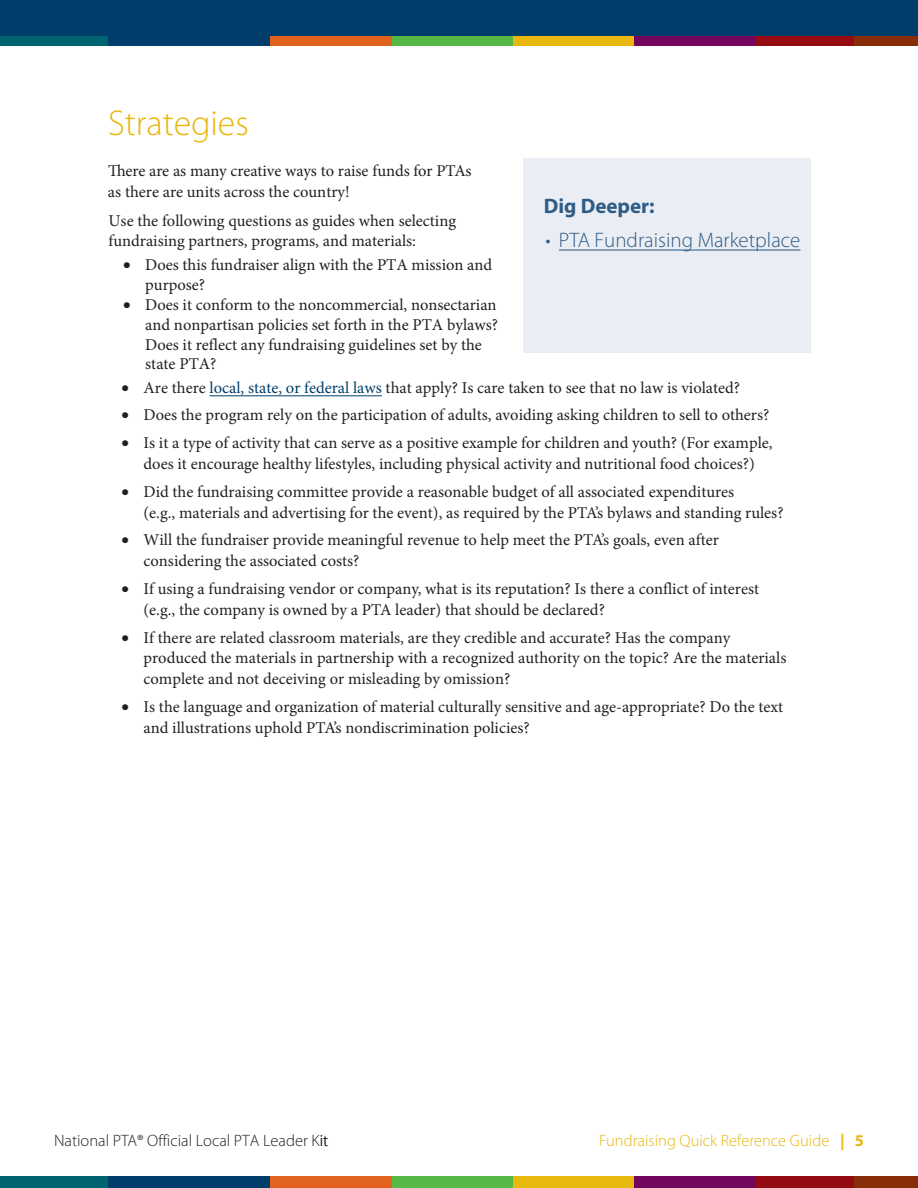
<style>
.page{position:relative;width:918px;height:1188px;background:#fff}
.page>*{position:absolute;margin:0;border:0;box-sizing:border-box;transform-origin:0 0}
.body{font:300 36px "Myriad Pro";color:#e8b80e}
.t1{font:300 21px "Myriad Pro";color:#2f5c86}
.t2{font:700 21px "Myriad Pro";color:#2f5c86}
.body-2{font:16.5px/21px "Minion Pro";color:#231f20}
.t3{font:16.5px/19.8px "Minion Pro";color:#221e1f}
.t4{font:300 16.5px "Myriad Pro";color:#231f20}
.t5{font:300 16.5px "Myriad Pro";color:#e8b80e}
.s1{color:#003d6a}
.s2{font-weight:700}
</style>
<div class="page">
<div style="left:0;top:0;width:295px;height:46px;background:#003d6a"></div>
<div style="left:368px;top:0;width:145px;height:46px;background:#56b947"></div>
<div style="left:270px;top:0;width:122px;height:46px;background:#e1631e"></div>
<div style="left:513px;top:0;width:121px;height:46px;background:#e8b80e"></div>
<div style="left:634px;top:0;width:122px;height:46px;background:#73075e"></div>
<div style="left:756px;top:0;width:122px;height:46px;background:#940c12"></div>
<div style="left:854px;top:0;width:64px;height:46px;background:#882d09"></div>
<div style="left:0;top:0;width:108px;height:46px;background:#006372"></div>
<div style="left:270px;top:0;width:648px;height:36px;background:#003d6a"></div>
<div style="left:0;top:0;width:295px;height:36px;background:#003d6a"></div>
<div style="left:72px;top:1176px;width:213px;height:12px;background:#003d6a"></div>
<div style="left:368px;top:1176px;width:145px;height:12px;background:#56b947"></div>
<div style="left:270px;top:1176px;width:122px;height:12px;background:#e1631e"></div>
<div style="left:513px;top:1176px;width:121px;height:12px;background:#e8b80e"></div>
<div style="left:634px;top:1176px;width:122px;height:12px;background:#73075e"></div>
<div style="left:756px;top:1176px;width:122px;height:12px;background:#940c12"></div>
<div style="left:854px;top:1176px;width:64px;height:12px;background:#882d09"></div>
<div style="left:0;top:1176px;width:108px;height:12px;background:#006372"></div>
<div style="left:524px;top:158px;width:287px;height:195px;background:#eaeef4"></div>
<hr style="left:210px;top:395px;width:172px;height:1px;background:#003d6a">
<hr style="left:559px;top:249px;width:241px;height:2px;background:#2f5c86">
<p class="body" style="left:108px;top:101px;width:142px">Strategies</p>
<p class="body-2" style="left:108px;top:161px;width:365px">There are as many creative ways to raise funds for PTAs as there are units across the country!</p>
<p class="body-2" style="left:109px;top:211px;width:349px;line-height:19.8px">Use the following questions as guides when selecting fundraising partners, programs, and materials:</p>
<p class="t3" style="left:145px;top:255px;width:349px;text-indent:-22px">• Does this fundraiser align with the PTA mission and purpose?</p>
<p class="t3" style="left:145px;top:295px;width:354px;text-indent:-22px">• Does it conform to the noncommercial, nonsectarian and nonpartisan policies set forth in the PTA bylaws?<br>Does it reflect any fundraising guidelines set by the state PTA?</p>
<p class="t2" style="left:544px;top:192px;width:112px">Dig Deeper:</p>
<p class="t1" style="left:545px;top:227px;width:257px">• PTA Fundraising Marketplace</p>
<p class="body-2" style="left:122px;top:377px;width:620px">• Are there <span class="s1">local, state, or federal laws</span> that apply? Is care taken to see that no law is violated?</p>
<p class="body-2" style="left:122px;top:405px;width:649px">• Does the program rely on the participation of adults, avoiding asking children to sell to others?</p>
<p class="body-2" style="left:122px;top:432px;width:653px;text-align:center">• Is it a type of activity that can serve as a positive example for children and youth? (For example, does it encourage healthy lifestyles, including physical activity and nutritional food choices?)</p>
<p class="body-2" style="left:144px;top:481px;width:642px;text-indent:-22px">• Did the fundraising committee provide a reasonable budget of all associated expenditures<br>(e.g., materials and advertising for the event), as required by the PTA’s bylaws and standing rules?</p>
<p class="body-2" style="left:144px;top:530px;width:577px;text-indent:-22px">• Will the fundraiser provide meaningful revenue to help meet the PTA’s goals, even after considering the associated costs?</p>
<p class="body-2" style="left:144px;top:578px;width:617px;text-indent:-22px">• If using a fundraising vendor or company, what is its reputation? Is there a conflict of interest (e.g., the company is owned by a PTA leader) that should be declared?</p>
<p class="body-2" style="left:144px;top:627px;width:644px;text-indent:-22px">• If there are related classroom materials, are they credible and accurate? Has the company produced the materials in partnership with a recognized authority on the topic? Are the materials complete and not deceiving or misleading by omission?</p>
<p class="body-2" style="left:144px;top:696px;width:641px;text-indent:-22px">• Is the language and organization of material culturally sensitive and age-appropriate? Do the text and illustrations uphold PTA’s nondiscrimination policies?</p>
<p class="t4" style="left:54px;top:1131px;width:276px">National PTA® Official Local PTA Leader Kit</p>
<p class="t5" style="left:599px;top:1131px;width:266px">Fundraising Quick Reference Guide <span class="s2">| 5</span></p>
</div>
